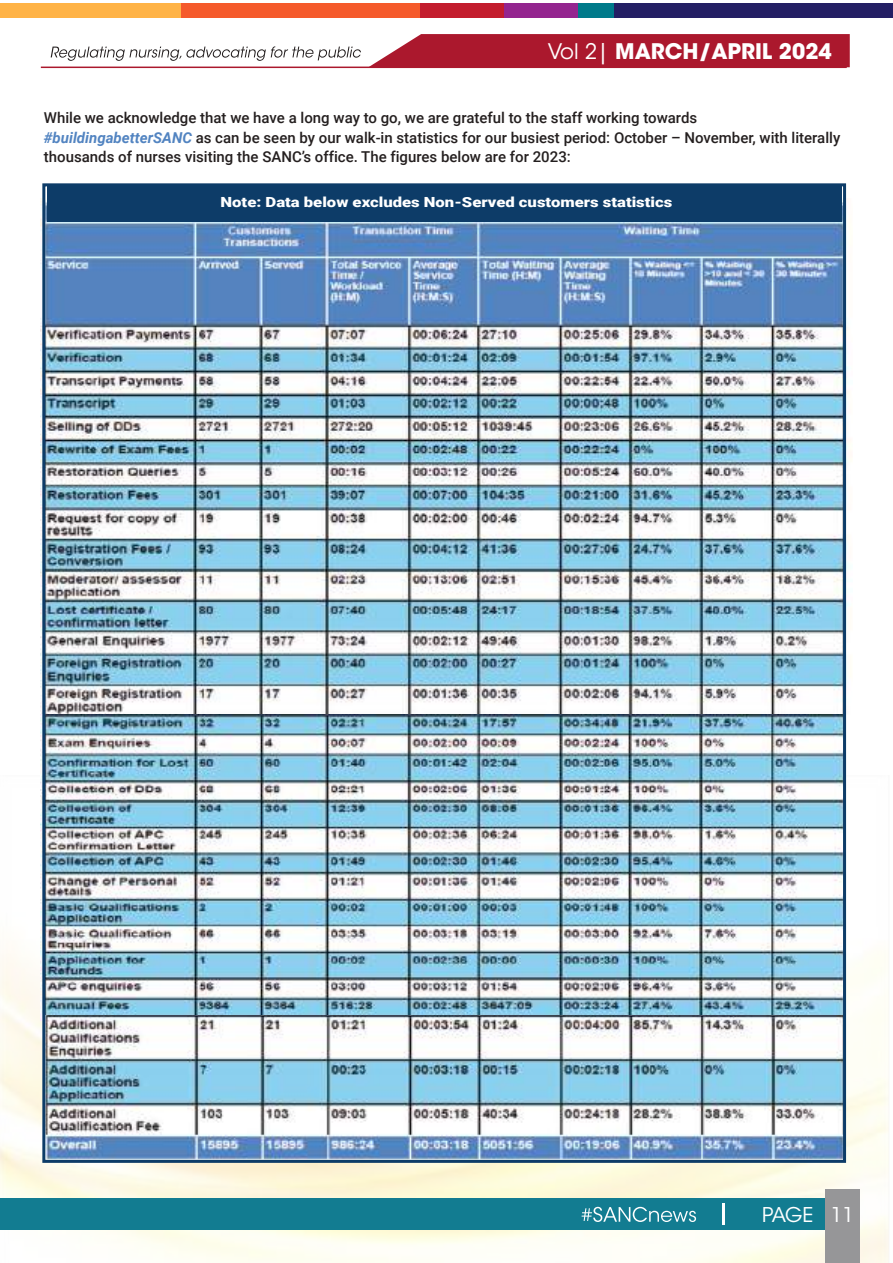
<style>
.page{position:relative;width:893px;height:1263px;background:#fff}
.page>*{position:absolute;margin:0;border:0;box-sizing:border-box;transform-origin:0 0}
.t1{font:700 21.3px "ITC Avant Garde Std";color:#fff}
.t2{font:20.25px "ITC Avant Garde Std";letter-spacing:-.02em;color:#fff}
.t3{font:500 15px/19.5px "Roboto";color:#241f1f}
.t4{font:900 13.95px "Roboto";color:#fff;scale:1.2 1}
.s1{font-weight:400}
.s2{font-weight:700;font-style:italic;color:#5284c1}
</style>
<div class="page">
<svg style="left:368px;top:34px;width:482px;height:33px;background:#af2539"></svg>
<div style="left:0;top:1198px;width:827px;height:32px;background:#127c91"></div>
<div style="left:826px;top:1189px;width:34px;height:74px;background:#969698"></div>
<svg style="left:582px;top:1207px;width:114px;height:15px"></svg>
<hr style="left:722px;top:1203px;width:2px;height:21px;background:#fff">
<hr style="left:41px;top:67px;width:806px;height:1px;background:#ab182d">
<svg style="left:51px;top:46px;width:310px;height:15px"></svg>
<div style="left:177px;top:3px;width:246px;height:15px;background:#f55a2b"></div>
<div style="left:1px;top:3px;width:180px;height:15px;background:#ffb346"></div>
<div style="left:420px;top:3px;width:86px;height:15px;background:#c31d2d"></div>
<div style="left:575px;top:3px;width:39px;height:15px;background:#007a8a"></div>
<div style="left:614px;top:3px;width:279px;height:15px;background:#241f64"></div>
<div style="left:504px;top:3px;width:74px;height:15px;background:#94258f"></div>
<img style="left:41px;top:198px;width:808px;height:523px">
<div style="left:47px;top:185px;width:795px;height:37px;background:#0d3c68"></div>
<img style="left:41px;top:715px;width:801px;height:305px">
<img style="left:46px;top:1015px;width:796px;height:144px">
<h1 class="t1" style="left:548px;top:37px;width:285px"><span class="s1">Vol 2|</span> MARCH/APRIL 2024</h1>
<p class="t3" style="left:44px;top:108px;width:798px">While we acknowledge that we have a long way to go, we are grateful to the staff working towards <span class="s2">#buildingabetterSANC</span> as can be seen by our walk-in statistics for our busiest period: October – November, with literally thousands of nurses visiting the SANC’s office. The figures below are for 2023:</p>
<p class="t4" style="left:221px;top:192px;width:378px">Note: Data below excludes Non-Served customers statistics</p>
<h2 class="t2" style="left:762px;top:1202px;width:94px">PAGE 11</h2>
</div>
